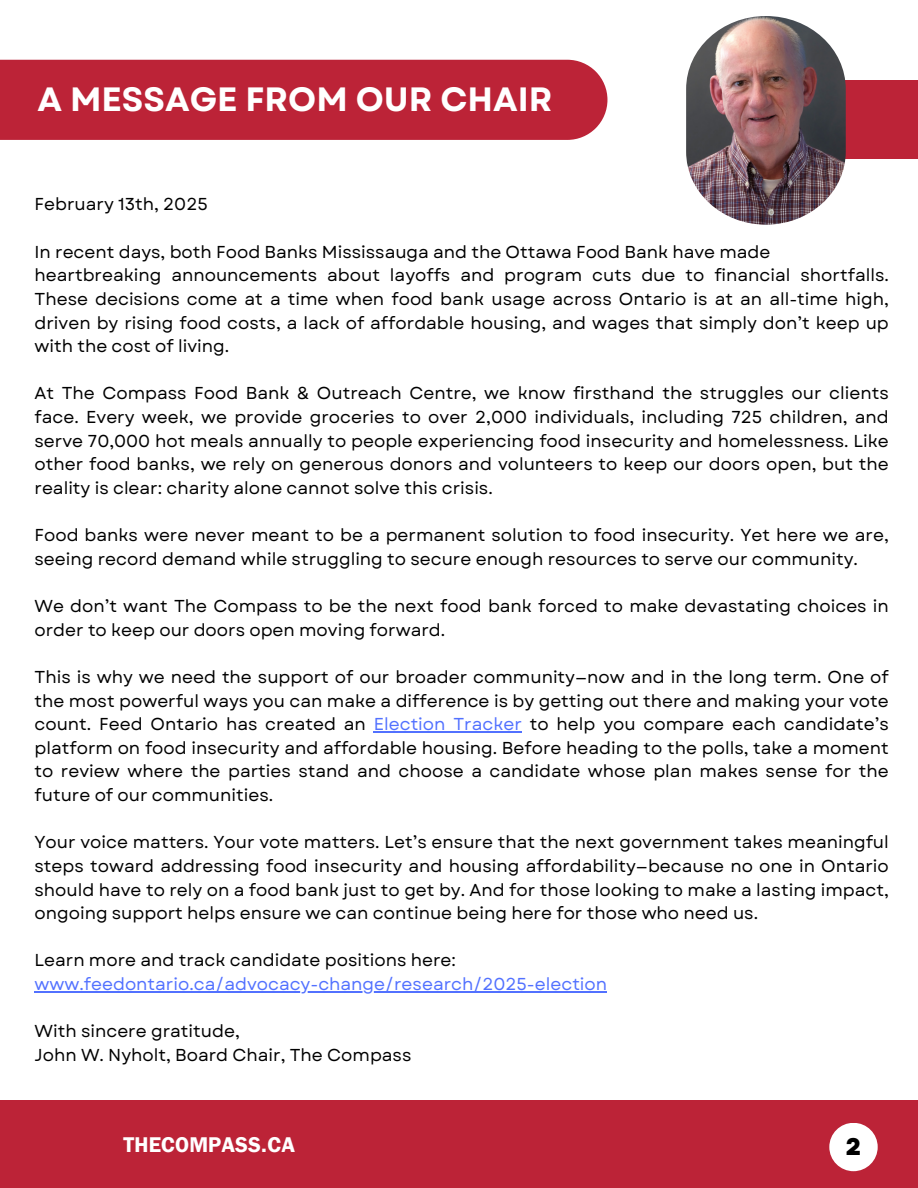
<style>
.page{position:relative;width:918px;height:1188px;background:#fff}
.page>*{position:absolute;margin:0;border:0;box-sizing:border-box;transform-origin:0 0}
.t1{font:700 33.75px "Garet";color:#fff}
.t2{font:800 24px "Garet";color:#000}
.t3{font:21.45px "Franklin Gothic LT Pro Dm";color:#fff}
.t4{font:17.25px/23.7px "Garet";color:#000;text-align:justify}
.t5{font:17.25px "Garet";color:#5271ff}
.s1{color:#5271ff}
</style>
<div class="page">
<div style="left:0;top:60px;width:607px;height:80px;background:#bc2337"></div>
<div style="left:0;top:1100px;width:918px;height:88px;background:#bc2337"></div>
<div style="left:829px;top:1123px;width:49px;height:48px;background:#fff;border-radius:50%"></div>
<hr style="left:374px;top:731px;width:148px;height:1px;background:#5271ff">
<hr style="left:35px;top:991px;width:572px;height:1px;background:#5271ff">
<div style="left:784px;top:80px;width:134px;height:79px;background:#bc2337"></div>
<img style="left:686px;top:16px;width:160px;height:209px;border-radius:76px">
<p class="t1" style="left:38px;top:74px;width:516px">A MESSAGE FROM OUR CHAIR</p>
<p class="t4" style="left:35px;top:193px;width:175px">February 13th, 2025</p>
<h1 class="t4" style="left:35px;top:240px;width:737px">In recent days, both Food Banks Mississauga and the Ottawa Food Bank have made</h1>
<p class="t4" style="left:35px;top:264px;width:856px">heartbreaking announcements about layoffs and program cuts due to financial shortfalls.<br>These decisions come at a time when food bank usage across Ontario is at an all-time high, driven by rising food costs, a lack of affordable housing, and wages that simply don’t keep up with the cost of living.</p>
<p class="t4" style="left:35px;top:382px;width:856px">At The Compass Food Bank &amp; Outreach Centre, we know firsthand the struggles our clients face. Every week, we provide groceries to over 2,000 individuals, including 725 children, and serve 70,000 hot meals annually to people experiencing food insecurity and homelessness. Like other food banks, we rely on generous donors and volunteers to keep our doors open, but the reality is clear: charity alone cannot solve this crisis.</p>
<p class="t4" style="left:35px;top:523px;width:856px">Food banks were never meant to be a permanent solution to food insecurity. Yet here we are, seeing record demand while struggling to secure enough resources to serve our community.</p>
<p class="t4" style="left:35px;top:594px;width:856px">We don’t want The Compass to be the next food bank forced to make devastating choices in order to keep our doors open moving forward.</p>
<p class="t4" style="left:35px;top:665px;width:856px">This is why we need the support of our broader community—now and in the long term. One of the most powerful ways you can make a difference is by getting out there and making your vote count. Feed Ontario has created an <span class="s1">Election Tracker</span> to help you compare each candidate’s platform on food insecurity and affordable housing. Before heading to the polls, take a moment to review where the parties stand and choose a candidate whose plan makes sense for the future of our communities.</p>
<p class="t4" style="left:35px;top:831px;width:856px">Your voice matters. Your vote matters. Let’s ensure that the next government takes meaningful steps toward addressing food insecurity and housing affordability—because no one in Ontario should have to rely on a food bank just to get by. And for those looking to make a lasting impact, ongoing support helps ensure we can continue being here for those who need us.</p>
<p class="t4" style="left:35px;top:949px;width:423px">Learn more and track candidate positions here:</p>
<p class="t5" style="left:35px;top:972px;width:574px">www.feedontario.ca/advocacy-change/research/2025-election</p>
<p class="t4" style="left:35px;top:1020px;width:207px">With sincere gratitude,</p>
<p class="t4" style="left:35px;top:1043px;width:378px">John W. Nyholt, Board Chair, The Compass</p>
<p class="t3" style="left:123px;top:1137px;width:174px">THECOMPASS.CA</p>
<h2 class="t2" style="left:846px;top:1129px;width:17px">2</h2>
</div>
